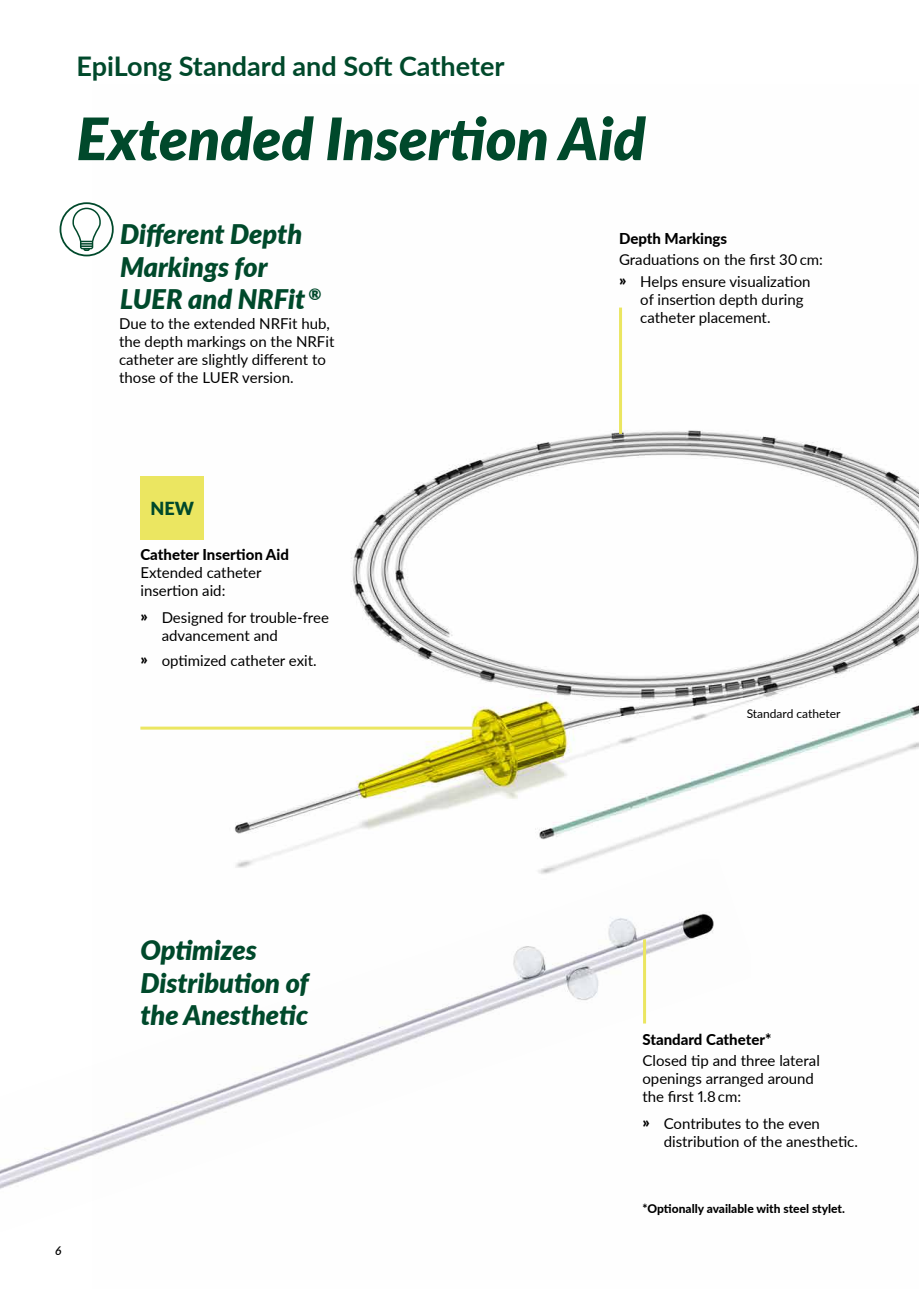
<style>
.page{position:relative;width:919px;height:1289px;background:#fff}
.page>*{position:absolute;margin:0;border:0;box-sizing:border-box;transform-origin:0 0}
.t1{font:italic 900 58.5px "Lato";color:#00492b}
.t2{font:italic 900 27px/32.4px "Lato";color:#00492b}
.t3{font:700 27px "Lato";color:#00492b}
.t4{font:900 18px "Lato";color:#00492b}
.t5{font:15px/18px "Lato";color:#000}
.t6{font:800 15px "Lato";color:#000}
.t7{font:800 12px "Lato";color:#000}
.t8{font:12px "Lato";color:#000}
.t9{font:italic 600 12px "Lato";color:#000}
.s1{font-weight:800}
.s2{font-weight:900}
</style>
<div class="page">
<img style="left:140px;top:430px;width:778px;height:429px">
<img style="left:0;top:859px;width:714px;height:330px">
<hr style="left:140px;top:726px;width:340px;height:3px;background:#ebe661">
<hr style="left:643px;top:939px;width:3px;height:84px;background:#ebe661">
<hr style="left:619px;top:307px;width:3px;height:127px;background:#ebe661">
<svg style="left:60px;top:202px;width:54px;height:54px"></svg>
<div style="left:140px;top:476px;width:64px;height:63px;background:#ebe661"></div>
<p class="t3" style="left:77px;top:46px;width:429px">EpiLong Standard and Soft Catheter</p>
<p class="t1" style="left:77px;top:95px;width:570px">Extended Insertion Aid</p>
<p class="t2" style="left:120px;top:217px;width:203px">Different Depth<br>Markings for<br>LUER and NRFit <sup>®</sup></p>
<p class="t5" style="left:119px;top:313px;width:217px">Due to the extended NRFit hub, the depth markings on the NRFit catheter are slightly different to those of the LUER version.</p>
<p class="t4" style="left:150px;top:495px;width:45px">NEW</p>
<p class="t5" style="left:140px;top:545px;width:150px"><span class="s1">Catheter Insertion Aid<br></span>Extended catheter insertion aid:</p>
<p class="t5" style="left:162px;top:608px;width:169px;text-indent:-21px"><span class="s2">҉</span> Designed for trouble-free advancement and</p>
<p class="t5" style="left:140px;top:650px;width:178px"><span class="s2">҉</span> optimized catheter exit.</p>
<p class="t6" style="left:619px;top:228px;width:110px">Depth Markings</p>
<p class="t5" style="left:619px;top:250px;width:205px">Graduations on the first 30 cm:</p>
<p class="t5" style="left:640px;top:271px;width:172px;text-indent:-21px"><span class="s2">҉</span> Helps ensure visualization of insertion depth during catheter placement.</p>
<p class="t8" style="left:746px;top:704px;width:95px">Standard catheter</p>
<p class="t2" style="left:140px;top:933px;width:170px">Optimizes<br>Distribution of the Anesthetic</p>
<p class="t9" style="left:55px;top:1241px;width:8px">6</p>
<p class="t6" style="left:642px;top:1027px;width:130px">Standard Catheter*</p>
<p class="t5" style="left:642px;top:1050px;width:179px">Closed tip and three lateral openings arranged around the first 1.8 cm:</p>
<p class="t5" style="left:663px;top:1113px;width:196px;text-indent:-21px"><span class="s2">҉</span> Contributes to the even distribution of the anesthetic.</p>
<p class="t7" style="left:642px;top:1199px;width:204px">*Optionally available with steel stylet.</p>
</div>
